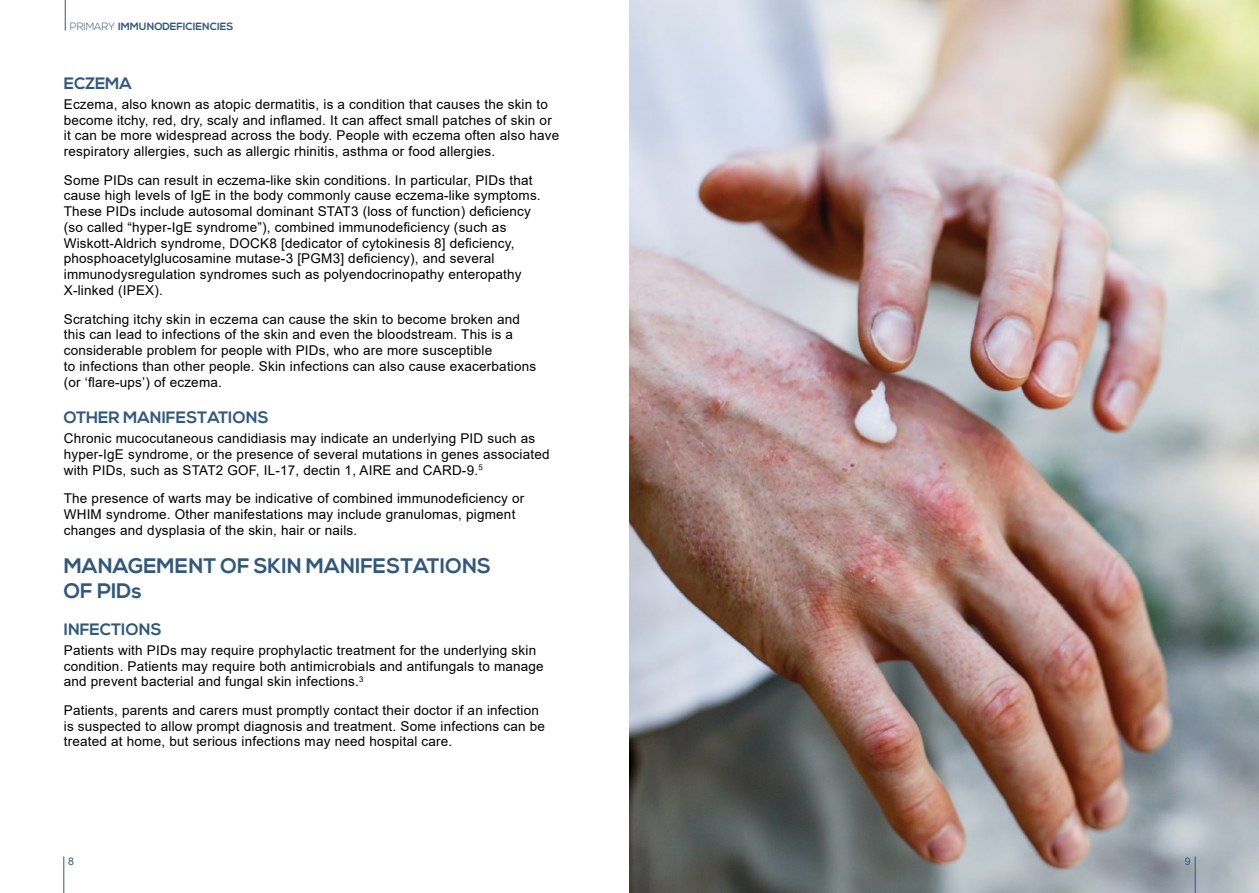
<style>
.page{position:relative;width:1259px;height:893px;background:#fff}
.page>*{position:absolute;margin:0;border:0;box-sizing:border-box;transform-origin:0 0}
.t1{font:700 21px/25.2px "Nexa";color:#32597d}
.t2{font:700 16.5px "Nexa";color:#32597d}
.t3{font:13.5px/15.8px "Arial";letter-spacing:.015em;color:#000}
.t4{font:700 10.5px "Nexa";color:#32597d}
.t5{font:10.5px "Arial";color:#32597d}
.s1{font-weight:300}
</style>
<div class="page">
<hr style="left:63px;top:856px;width:1px;height:37px;background:#32597d">
<hr style="left:65px;top:0;width:1px;height:31px;background:#32597d">
<img style="left:629px;top:0;width:630px;height:893px">
<hr style="left:1194px;top:856px;width:1px;height:37px;background:#32597d">
<p class="t4" style="left:70px;top:20px;width:165px"><span class="s1">PRIMARY</span> IMMUNODEFICIENCIES</p>
<p class="t2" style="left:64px;top:74px;width:70px">ECZEMA</p>
<p class="t3" style="left:64px;top:96px;width:497px">Eczema, also known as atopic dermatitis, is a condition that causes the skin to become itchy, red, dry, scaly and inflamed. It can affect small patches of skin or it can be more widespread across the body. People with eczema often also have respiratory allergies, such as allergic rhinitis, asthma or food allergies.</p>
<p class="t3" style="left:64px;top:172px;width:478px">Some PIDs can result in eczema-like skin conditions. In particular, PIDs that cause high levels of IgE in the body commonly cause eczema-like symptoms.<br>These PIDs include autosomal dominant STAT3 (loss of function) deficiency (so called “hyper-IgE syndrome”), combined immunodeficiency (such as Wiskott-Aldrich syndrome, DOCK8 [dedicator of cytokinesis 8] deficiency, phosphoacetylglucosamine mutase-3 [PGM3] deficiency), and several immunodysregulation syndromes such as polyendocrinopathy enteropathy X-linked (IPEX).</p>
<p class="t3" style="left:64px;top:311px;width:474px">Scratching itchy skin in eczema can cause the skin to become broken and this can lead to infections of the skin and even the bloodstream. This is a considerable problem for people with PIDs, who are more susceptible<br>to infections than other people. Skin infections can also cause exacerbations (or ‘flare-ups’) of eczema.</p>
<p class="t2" style="left:64px;top:408px;width:206px">OTHER MANIFESTATIONS</p>
<p class="t3" style="left:64px;top:431px;width:487px">Chronic mucocutaneous candidiasis may indicate an underlying PID such as hyper-IgE syndrome, or the presence of several mutations in genes associated with PIDs, such as STAT2 GOF, IL-17, dectin 1, AIRE and CARD-9.<sup>5</sup></p>
<p class="t3" style="left:64px;top:491px;width:462px">The presence of warts may be indicative of combined immunodeficiency or<br>WHIM syndrome. Other manifestations may include granulomas, pigment changes and dysplasia of the skin, hair or nails.</p>
<h1 class="t1" style="left:64px;top:554px;width:429px">MANAGEMENT OF SKIN MANIFESTATIONS<br>OF PIDs</h1>
<p class="t2" style="left:64px;top:619px;width:99px">INFECTIONS</p>
<p class="t3" style="left:64px;top:642px;width:481px">Patients with PIDs may require prophylactic treatment for the underlying skin condition. Patients may require both antimicrobials and antifungals to manage and prevent bacterial and fungal skin infections.<sup>3</sup></p>
<p class="t3" style="left:64px;top:702px;width:483px">Patients, parents and carers must promptly contact their doctor if an infection is suspected to allow prompt diagnosis and treatment. Some infections can be treated at home, but serious infections may need hospital care.</p>
<p class="t5" style="left:68px;top:854px;width:7px">8</p>
<p class="t5" style="left:1184px;top:854px;width:7px">9</p>
</div>
